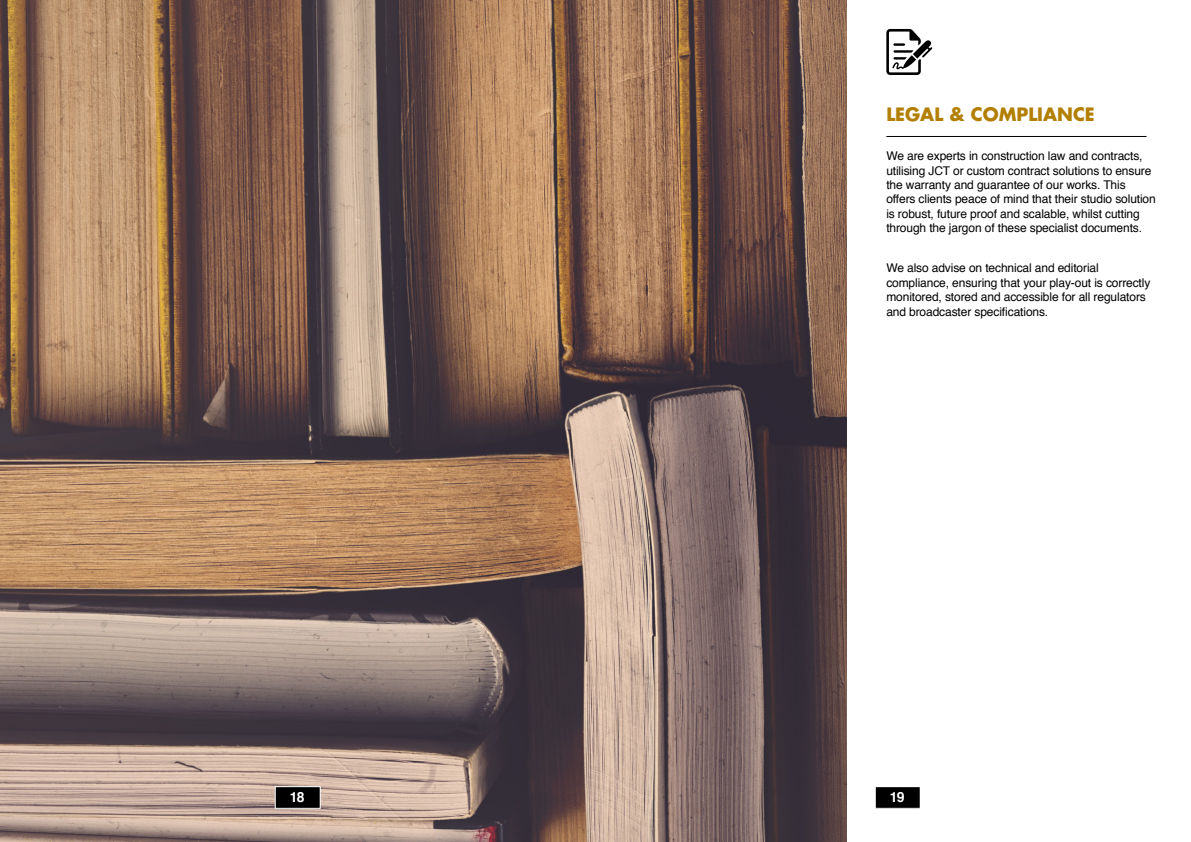
<style>
.page{position:relative;width:1191px;height:842px;background:#fff}
.page>*{position:absolute;margin:0;border:0;box-sizing:border-box;transform-origin:0 0}
.t1{font:700 18px "Futura LT";color:#b37f00}
.t2{font:700 14px "Helvetica";color:#fff}
.t3{font:12px/14.4px "Helvetica";letter-spacing:-.01em;color:#000}
</style>
<div class="page">
<img style="left:0;top:0;width:846px;height:842px">
<div style="left:275px;top:787px;width:45px;height:21px;background:#000"></div>
<div style="left:275px;top:786px;width:46px;height:23px;border:1px solid #fff"></div>
<svg style="left:886px;top:29px;width:46px;height:46px"></svg>
<hr style="left:886px;top:136px;width:260px;height:1px;background:#000">
<div style="left:875px;top:787px;width:45px;height:21px;background:#000"></div>
<div style="left:874px;top:786px;width:46px;height:23px;border:1px solid #fff"></div>
<p class="t2" style="left:290px;top:785px;width:17px">18</p>
<h1 class="t1" style="left:886px;top:103px;width:210px">LEGAL &amp; COMPLIANCE</h1>
<p class="t3" style="left:886px;top:149px;width:271px">We are experts in construction law and contracts, utilising JCT or custom contract solutions to ensure the warranty and guarantee of our works. This offers clients peace of mind that their studio solution is robust, future proof and scalable, whilst cutting through the jargon of these specialist documents.</p>
<p class="t3" style="left:886px;top:261px;width:265px">We also advise on technical and editorial compliance, ensuring that your play-out is correctly monitored, stored and accessible for all regulators and broadcaster specifications.</p>
<p class="t2" style="left:889px;top:785px;width:17px">19</p>
</div>
